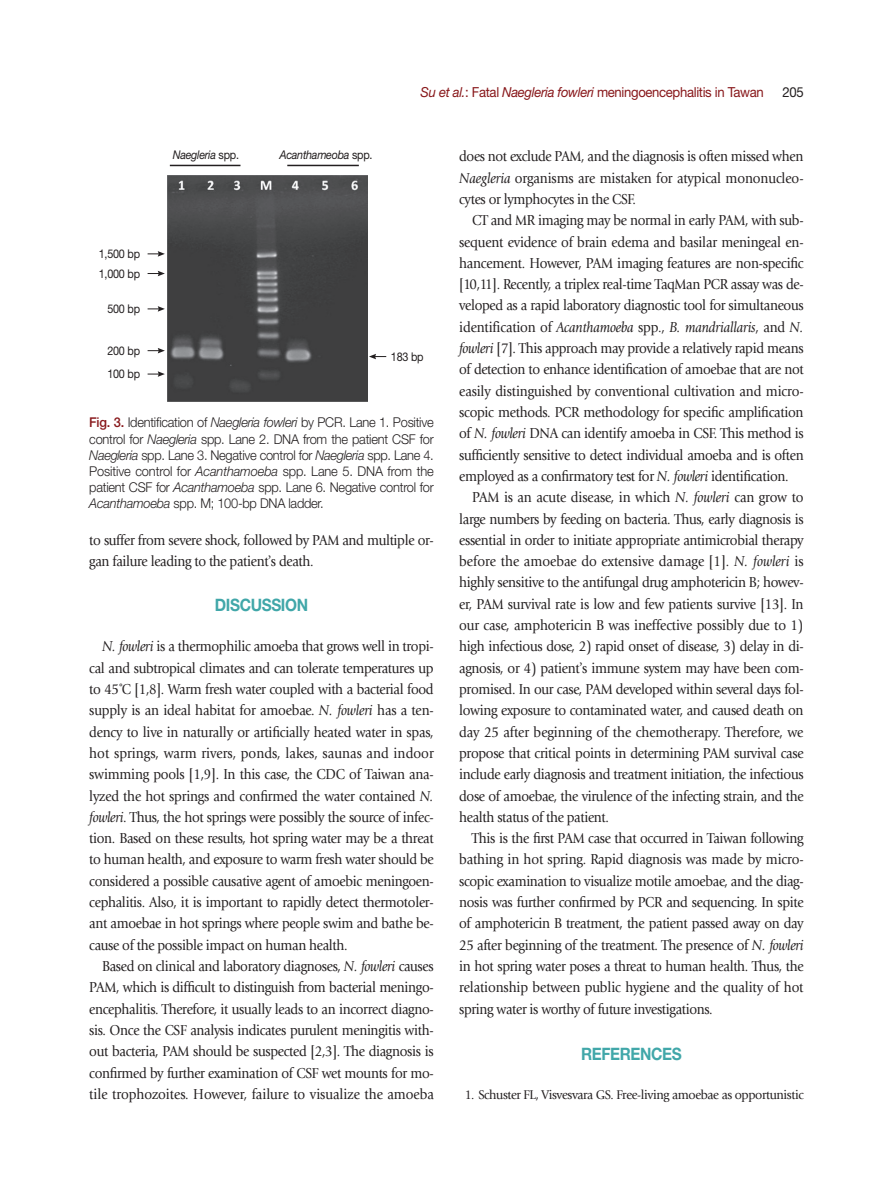
<style>
.page{position:relative;width:893px;height:1191px;background:#fff}
.page>*{position:absolute;margin:0;border:0;box-sizing:border-box;transform-origin:0 0}
.t1{font:700 17.1px "Helvetica Neue LT Std";letter-spacing:-.025em;color:#41a7a9;scale:.9 1}
.t2{font:15px/21.3px "Giovanni Std";letter-spacing:-.025em;color:#231f20;text-align:justify;scale:.9 1}
.t3{font:13.8px "Helvetica Neue LT Std";letter-spacing:-.025em;color:#88181b;scale:.95 1}
.t4{font:13.8px "Helvetica Neue LT Std";color:#231f20;scale:.95 1}
.t5{font:300 13.5px/16.2px "Helvetica Neue LT Std";letter-spacing:-.02em;color:#231f20;text-align:justify;scale:.95 1}
.t6{font:13.2px "Giovanni Std";letter-spacing:-.03em;color:#231f20;scale:.95 1}
.t7{font:12px/20.5px "Helvetica Neue LT Std";letter-spacing:-.02em;color:#231f20;scale:.9 1}
.t8{font:italic 12px "Helvetica Neue LT Std";letter-spacing:-.025em;color:#231f20;scale:.9 1}
.s1{font-style:italic}
.s2{font-style:normal}
.s3{font-weight:500;color:#88181b}
.s4{font-family:"Minion Pro"}
</style>
<div class="page">
<img style="left:167px;top:175px;width:200px;height:226px">
<hr style="left:170px;top:165px;width:70px;height:1px;background:#231f20">
<hr style="left:287px;top:165px;width:72px;height:1px;background:#231f20">
<svg style="left:148px;top:251px;width:17px;height:6px"></svg>
<svg style="left:148px;top:271px;width:17px;height:5px"></svg>
<svg style="left:148px;top:306px;width:17px;height:6px"></svg>
<svg style="left:148px;top:348px;width:17px;height:5px"></svg>
<svg style="left:369px;top:354px;width:17px;height:5px"></svg>
<svg style="left:148px;top:371px;width:17px;height:6px"></svg>
<p class="t3" style="left:421px;top:83px;width:363px"><span class="s1">Su et al.</span>: Fatal <span class="s1">Naegleria fowleri</span> meningoencephalitis in Tawan</p>
<p class="t4" style="left:782px;top:83px;width:24px">205</p>
<p class="t8" style="left:173px;top:147px;width:75px">Naegleria <span class="s2">spp.</span></p>
<p class="t8" style="left:279px;top:147px;width:105px">Acanthameoba <span class="s2">spp.</span></p>
<p class="t7" style="left:99px;top:243px;width:47px">1,500 bp<br>1,000 bp</p>
<p class="t7" style="left:107px;top:298px;width:38px">500 bp</p>
<p class="t7" style="left:107px;top:338px;width:38px;line-height:23.2px">200 bp<br>100 bp</p>
<p class="t7" style="left:391px;top:346px;width:38px">183 bp</p>
<p class="t5" style="left:89px;top:414px;width:364px"><span class="s3">Fig. 3.</span> Identification of <span class="s1">Naegleria fowleri</span> by PCR. Lane 1. Positive control for <span class="s1">Naegleria</span> spp. Lane 2. DNA from the patient CSF for <span class="s1">Naegleria</span> spp. Lane 3. Negative control for <span class="s1">Naegleria</span> spp. Lane 4.<br>Positive control for <span class="s1">Acanthamoeba</span> spp. Lane 5. DNA from the patient CSF for <span class="s1">Acanthamoeba</span> spp. Lane 6. Negative control for <span class="s1">Acanthamoeba</span> spp. M; 100-bp DNA ladder.</p>
<p class="t2" style="left:89px;top:529px;width:384px">to suffer from severe shock, followed by PAM and multiple or&shy;gan failure leading to the patient<span class="s4">’</span>s death.</p>
<p class="t1" style="left:215px;top:594px;width:105px">DISCUSSION</p>
<p class="t2" style="left:89px;top:636px;width:384px;text-indent:13px"><span class="s1">N. fowleri</span> is a thermophilic amoeba that grows well in tropi&shy;cal and subtropical climates and can tolerate temperatures up to 45˚C [1,8]. Warm fresh water coupled with a bacterial food supply is an ideal habitat for amoebae. <span class="s1">N. fowleri</span> has a ten&shy;dency to live in naturally or artificially heated water in spas, hot springs, warm rivers, ponds, lakes, saunas and indoor swimming pools [1,9]. In this case, the CDC of Taiwan ana&shy;lyzed the hot springs and confirmed the water contained <span class="s1">N. fowleri</span>. Thus, the hot springs were possibly the source of infec&shy;tion. Based on these results, hot spring water may be a threat to human health, and exposure to warm fresh water should be considered a possible causative agent of amoebic meningoen&shy;cephalitis. Also, it is important to rapidly detect thermotoler&shy;ant amoebae in hot springs where people swim and bathe be&shy;cause of the possible impact on human health.</p>
<p class="t2" style="left:89px;top:955px;width:384px;text-indent:13px">Based on clinical and laboratory diagnoses, <span class="s1">N. fowleri</span> causes PAM, which is difficult to distinguish from bacterial meningo&shy;encephalitis. Therefore, it usually leads to an incorrect diagno&shy;sis. Once the CSF analysis indicates purulent meningitis with&shy;out bacteria, PAM should be suspected [2,3]. The diagnosis is confirmed by further examination of CSF wet mounts for mo&shy;tile trophozoites. However, failure to visualize the amoeba</p>
<p class="t2" style="left:459px;top:146px;width:384px">does not exclude PAM, and the diagnosis is often missed when <span class="s1">Naegleria</span> organisms are mistaken for atypical mononucleo&shy;cytes or lymphocytes in the CSF.</p>
<p class="t2" style="left:459px;top:210px;width:384px;text-indent:13px">CT and MR imaging may be normal in early PAM, with sub&shy;sequent evidence of brain edema and basilar meningeal en&shy;hancement. However, PAM imaging features are non-specific [10,11]. Recently, a triplex real-time TaqMan PCR assay was de&shy;veloped as a rapid laboratory diagnostic tool for simultaneous identification of <span class="s1">Acanthamoeba</span> spp., <span class="s1">B. mandriallaris</span>, and <span class="s1">N. fowleri</span> [7]. This approach may provide a relatively rapid means of detection to enhance identification of amoebae that are not easily distinguished by conventional cultivation and micro&shy;scopic methods. PCR methodology for specific amplification of <span class="s1">N. fowleri</span> DNA can identify amoeba in CSF. This method is sufficiently sensitive to detect individual amoeba and is often employed as a confirmatory test for <span class="s1">N. fowleri</span> identification.</p>
<p class="t2" style="left:459px;top:487px;width:384px;text-indent:13px">PAM is an acute disease, in which <span class="s1">N. fowleri</span> can grow to large numbers by feeding on bacteria. Thus, early diagnosis is essential in order to initiate appropriate antimicrobial therapy before the amoebae do extensive damage [1]. <span class="s1">N. fowleri</span> is highly sensitive to the antifungal drug amphotericin B; howev&shy;er, PAM survival rate is low and few patients survive [13]. In our case, amphotericin B was ineffective possibly due to 1) high infectious dose, 2) rapid onset of disease, 3) delay in di&shy;agnosis, or 4) patient<span class="s4">’</span>s immune system may have been com&shy;promised. In our case, PAM developed within several days fol&shy;lowing exposure to contaminated water, and caused death on day 25 after beginning of the chemotherapy. Therefore, we propose that critical points in determining PAM survival case include early diagnosis and treatment initiation, the infectious dose of amoebae, the virulence of the infecting strain, and the health status of the patient.</p>
<p class="t2" style="left:459px;top:827px;width:384px;text-indent:13px">This is the first PAM case that occurred in Taiwan following bathing in hot spring. Rapid diagnosis was made by micro&shy;scopic examination to visualize motile amoebae, and the diag&shy;nosis was further confirmed by PCR and sequencing. In spite of amphotericin B treatment, the patient passed away on day 25 after beginning of the treatment. The presence of <span class="s1">N. fowleri </span>in hot spring water poses a threat to human health. Thus, the relationship between public hygiene and the quality of hot spring water is worthy of future investigations.</p>
<p class="t1" style="left:581px;top:1042px;width:113px">REFERENCES</p>
<p class="t6" style="left:465px;top:1087px;width:358px">1. Schuster FL, Visvesvara GS. Free-living amoebae as opportunistic</p>
</div>
